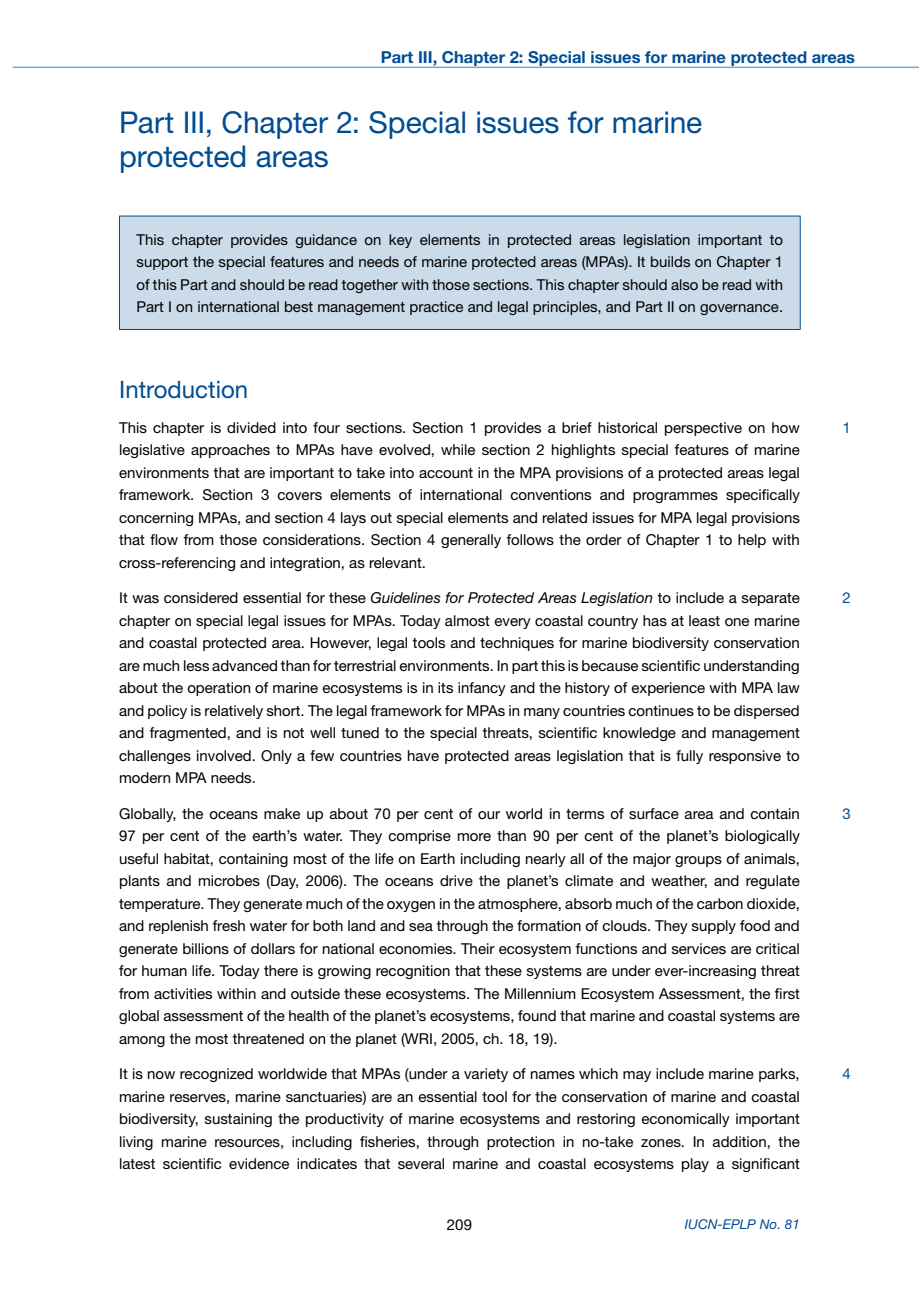
<style>
.page{position:relative;width:919px;height:1289px;background:#fff}
.page>*{position:absolute;margin:0;border:0;box-sizing:border-box;transform-origin:0 0}
.t1{font:30px/34.5px "Helvetica Neue";letter-spacing:-.005em;color:#004c93}
.t2{font:24px "Helvetica Neue";color:#004c93}
.t3{font:700 16.5px "Helvetica Neue";color:#004c93}
.t4{font:15px/22.5px "Helvetica Neue";color:#000;text-align:justify}
.t5{font:15px "Helvetica Neue";color:#004c93}
.t6{font:italic 13.5px "Helvetica Neue";color:#004c93}
.s1{font-style:italic}
</style>
<div class="page">
<hr style="left:13px;top:67px;width:905px;height:1px;background:#80a6c9">
<div style="left:119px;top:216px;width:681px;height:113px;background:#ccdbe9"></div>
<hr style="left:119px;top:216px;width:681px;height:1px;background:#004c93">
<hr style="left:119px;top:216px;width:1px;height:113px;background:#004c93">
<hr style="left:799px;top:216px;width:1px;height:113px;background:#004c93">
<hr style="left:119px;top:329px;width:681px;height:1px;background:#004c93">
<p class="t3" style="left:381px;top:47px;width:476px">Part III, Chapter 2: Special issues for marine protected areas</p>
<h1 class="t1" style="left:119px;top:104px;width:584px">Part III, Chapter 2: Special issues for marine protected areas</h1>
<p class="t4" style="left:136px;top:228px;width:648px">This chapter provides guidance on key elements in protected areas legislation important to support the special features and needs of marine protected areas (MPAs). It builds on Chapter 1 of this Part and should be read together with those sections. This chapter should also be read with Part I on international best management practice and legal principles, and Part II on governance.</p>
<h2 class="t2" style="left:119px;top:375px;width:130px">Introduction</h2>
<p class="t4" style="left:119px;top:416px;width:682px">This chapter is divided into four sections. Section 1 provides a brief historical perspective on how legislative approaches to MPAs have evolved, while section 2 highlights special features of marine environments that are important to take into account in the MPA provisions of a protected areas legal framework. Section 3 covers elements of international conventions and programmes specifically concerning MPAs, and section 4 lays out special elements and related issues for MPA legal provisions that flow from those considerations. Section 4 generally follows the order of Chapter 1 to help with cross-referencing and integration, as relevant.</p>
<p class="t4" style="left:119px;top:586px;width:682px">It was considered essential for these <span class="s1">Guidelines for Protected Areas Legislation</span> to include a separate chapter on special legal issues for MPAs. Today almost every coastal country has at least one marine and coastal protected area. However, legal tools and techniques for marine biodiversity conservation are much less advanced than for terrestrial environments. In part this is because scientific understanding about the operation of marine ecosystems is in its infancy and the history of experience with MPA law and policy is relatively short. The legal framework for MPAs in many countries continues to be dispersed and fragmented, and is not well tuned to the special threats, scientific knowledge and management challenges involved. Only a few countries have protected areas legislation that is fully responsive to modern MPA needs.</p>
<p class="t4" style="left:119px;top:801px;width:682px">Globally, the oceans make up about 70 per cent of our world in terms of surface area and contain 97 per cent of the earth’s water. They comprise more than 90 per cent of the planet’s biologically useful habitat, containing most of the life on Earth including nearly all of the major groups of animals, plants and microbes (Day, 2006). The oceans drive the planet’s climate and weather, and regulate temperature. They generate much of the oxygen in the atmosphere, absorb much of the carbon dioxide, and replenish fresh water for both land and sea through the formation of clouds. They supply food and generate billions of dollars for national economies. Their ecosystem functions and services are critical for human life. Today there is growing recognition that these systems are under ever-increasing threat from activities within and outside these ecosystems. The Millennium Ecosystem Assessment, the first global assessment of the health of the planet’s ecosystems, found that marine and coastal systems are among the most threatened on the planet (WRI, 2005, ch. 18, 19).</p>
<p class="t4" style="left:119px;top:1062px;width:682px">It is now recognized worldwide that MPAs (under a variety of names which may include marine parks, marine reserves, marine sanctuaries) are an essential tool for the conservation of marine and coastal biodiversity, sustaining the productivity of marine ecosystems and restoring economically important living marine resources, including fisheries, through protection in no-take zones. In addition, the latest scientific evidence indicates that several marine and coastal ecosystems play a significant</p>
<p class="t4" style="left:447px;top:1212px;width:27px">209</p>
<p class="t6" style="left:684px;top:1215px;width:117px">IUCN-EPLP No. 81</p>
<p class="t5" style="left:842px;top:419px;width:10px">1</p>
<p class="t5" style="left:842px;top:589px;width:10px">2</p>
<p class="t5" style="left:842px;top:804px;width:10px">3</p>
<p class="t5" style="left:842px;top:1064px;width:10px">4</p>
</div>
